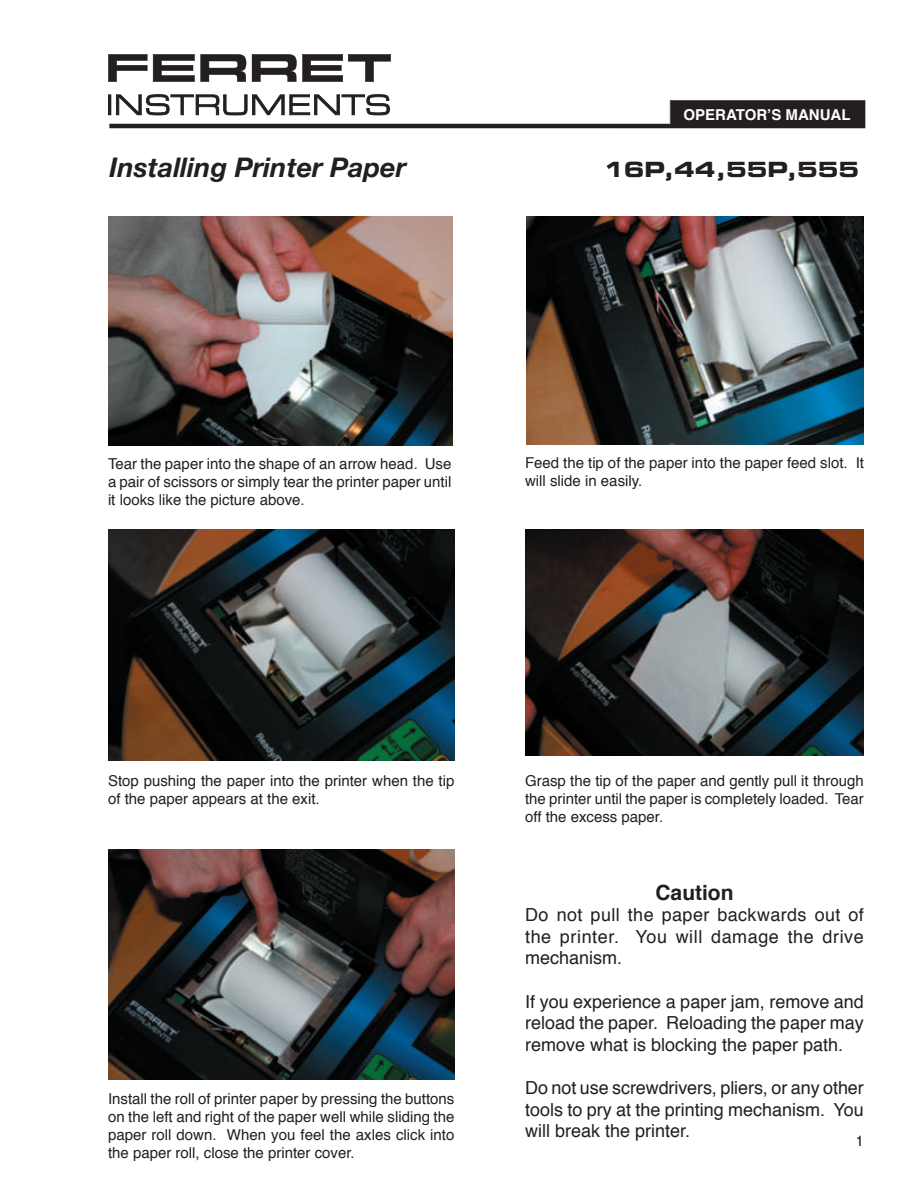
<style>
.page{position:relative;width:918px;height:1188px;background:#fff}
.page>*{position:absolute;margin:0;border:0;box-sizing:border-box;transform-origin:0 0}
.t1{font:italic 700 27px "Helvetica Neue";color:#231f20}
.t2{font:21px "Eurostile Bold Extended Two";color:#231f20}
.t3{font:700 21px "Helvetica";color:#231f20}
.t4{font:18px/21.6px "Helvetica";color:#231f20;text-align:justify}
.t5{font:15px/18px "Helvetica";color:#231f20;text-align:justify}
.t6{font:700 15px "Helvetica";color:#fff}
</style>
<div class="page">
<svg style="left:108px;top:54px;width:39px;height:28px"></svg>
<svg style="left:153px;top:54px;width:93px;height:28px"></svg>
<svg style="left:252px;top:54px;width:139px;height:28px"></svg>
<svg style="left:108px;top:94px;width:757px;height:34px"></svg>
<img style="left:108px;top:216px;width:345px;height:230px">
<img style="left:526px;top:216px;width:338px;height:229px">
<img style="left:108px;top:529px;width:346px;height:231px">
<img style="left:525px;top:529px;width:339px;height:226px">
<img style="left:108px;top:849px;width:346px;height:231px">
<p class="t6" style="left:684px;top:105px;width:168px">OPERATORʼS MANUAL</p>
<h1 class="t1" style="left:109px;top:151px;width:298px">Installing Printer Paper</h1>
<h2 class="t2" style="left:603px;top:155px;width:258px">16P,44,55P,555</h2>
<p class="t5" style="left:108px;top:456px;width:345px">Tear the paper into the shape of an arrow head. Use a pair of scissors or simply tear the printer paper until it looks like the picture above.</p>
<p class="t5" style="left:525px;top:455px;width:340px">Feed the tip of the paper into the paper feed slot. It will slide in easily.</p>
<p class="t5" style="left:108px;top:773px;width:348px">Stop pushing the paper into the printer when the tip of the paper appears at the exit.</p>
<p class="t5" style="left:525px;top:773px;width:340px">Grasp the tip of the paper and gently pull it through the printer until the paper is completely loaded. Tear off the excess paper.</p>
<p class="t5" style="left:108px;top:1090px;width:348px">Install the roll of printer paper by pressing the buttons on the left and right of the paper well while sliding the paper roll down. When you feel the axles click into the paper roll, close the printer cover.</p>
<h2 class="t3" style="left:655px;top:878px;width:80px">Caution</h2>
<p class="t4" style="left:525px;top:905px;width:340px">Do not pull the paper backwards out of the printer. You will damage the drive mechanism.</p>
<p class="t4" style="left:525px;top:992px;width:340px">If you experience a paper jam, remove and reload the paper. Reloading the paper may remove what is blocking the paper path.</p>
<p class="t4" style="left:525px;top:1078px;width:340px">Do not use screwdrivers, pliers, or any other tools to pry at the printing mechanism. You will break the printer.</p>
<p class="t5" style="left:856px;top:1132px;width:10px">1</p>
</div>
